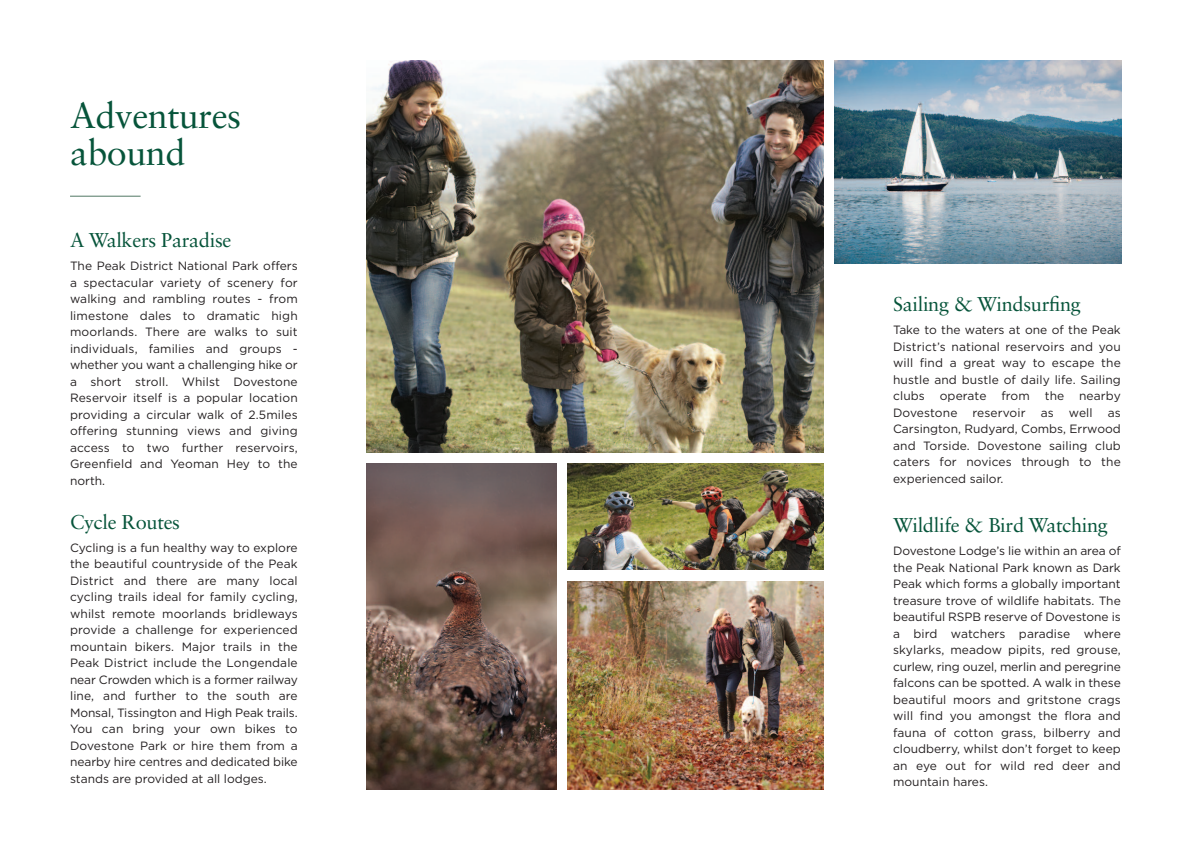
<style>
.page{position:relative;width:1191px;height:842px;background:#fff}
.page>*{position:absolute;margin:0;border:0;box-sizing:border-box;transform-origin:0 0}
.t1{font:36px/36.2px "Sabon LT Std";letter-spacing:-.015em;color:#06543a}
.t2{font:20px "Sabon LT Std";letter-spacing:-.015em;color:#06543a}
.t3{font:12px/16.5px "Gotham";color:#231f20;text-align:justify}
</style>
<div class="page">
<hr style="left:70px;top:196px;width:71px;height:1px;background:#507763">
<img style="left:567px;top:582px;width:256px;height:208px">
<img style="left:366px;top:61px;width:457px;height:391px">
<img style="left:366px;top:464px;width:190px;height:326px">
<img style="left:567px;top:464px;width:256px;height:106px">
<img style="left:834px;top:61px;width:288px;height:202px">
<h1 class="t1" style="left:70px;top:101px;width:173px">Adventures abound</h1>
<h2 class="t2" style="left:70px;top:232px;width:163px">A Walkers Paradise</h2>
<p class="t3" style="left:70px;top:258px;width:229px">The Peak District National Park offers a spectacular variety of scenery for walking and rambling routes - from limestone dales to dramatic high moorlands. There are walks to suit individuals, families and groups - whether you want a challenging hike or a short stroll. Whilst Dovestone Reservoir itself is a popular location providing a circular walk of 2.5miles offering stunning views and giving access to two further reservoirs, Greenfield and Yeoman Hey to the north.</p>
<h2 class="t2" style="left:70px;top:514px;width:112px">Cycle Routes</h2>
<p class="t3" style="left:70px;top:540px;width:229px">Cycling is a fun healthy way to explore the beautiful countryside of the Peak District and there are many local cycling trails ideal for family cycling, whilst remote moorlands bridleways provide a challenge for experienced mountain bikers. Major trails in the Peak District include the Longendale near Crowden which is a former railway line, and further to the south are Monsal, Tissington and High Peak trails.<br>You can bring your own bikes to Dovestone Park or hire them from a nearby hire centres and dedicated bike stands are provided at all lodges.</p>
<h2 class="t2" style="left:893px;top:296px;width:189px">Sailing &amp; Windsurfing</h2>
<p class="t3" style="left:893px;top:323px;width:229px">Take to the waters at one of the Peak District’s national reservoirs and you will find a great way to escape the hustle and bustle of daily life. Sailing clubs operate from the nearby Dovestone</p>
<p class="t3" style="left:972px;top:405px;width:55px">reservoir</p>
<p class="t3" style="left:1040px;top:405px;width:15px">as</p>
<p class="t3" style="left:1068px;top:405px;width:25px">well</p>
<p class="t3" style="left:893px;top:405px;width:229px;text-indent:215px">as Carsington, Rudyard, Combs, Errwood and Torside. Dovestone sailing club caters for novices through to the experienced sailor.</p>
<h2 class="t2" style="left:893px;top:517px;width:216px">Wildlife &amp; Bird Watching</h2>
<p class="t3" style="left:893px;top:543px;width:229px">Dovestone Lodge’s lie within an area of the Peak National Park known as Dark Peak which forms a globally important treasure trove of wildlife habitats. The beautiful RSPB reserve of Dovestone is a bird watchers paradise where skylarks, meadow pipits, red grouse, curlew, ring ouzel, merlin and peregrine falcons can be spotted. A walk in these beautiful moors and gritstone crags will find you amongst the flora and fauna of cotton grass, bilberry and cloudberry, whilst don’t forget to keep an eye out for wild red deer and mountain hares.</p>
</div>
